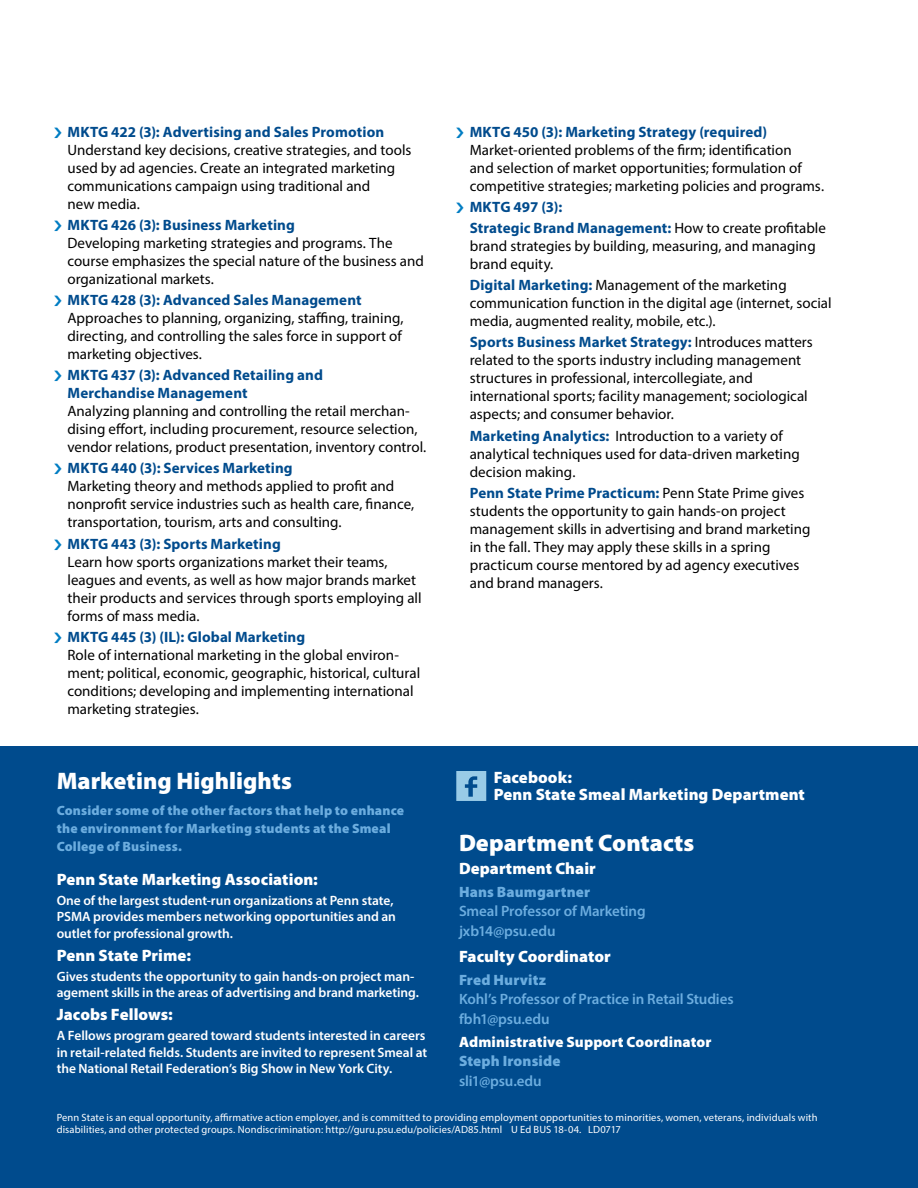
<style>
.page{position:relative;width:918px;height:1188px;background:#fff}
.page>*{position:absolute;margin:0;border:0;box-sizing:border-box;transform-origin:0 0}
.t1{font:900 24px "Myriad Pro";color:#fff}
.t2{font:900 16.5px/16.5px "Myriad Pro";letter-spacing:.005em;color:#fff}
.t3{font:15px/18px "Myriad Pro";color:#000}
.t4{font:700 15px/18px "Myriad Pro";letter-spacing:.005em;color:#004b8d}
.t5{font:600 15px/19.5px "Myriad Pro";letter-spacing:-.01em;color:#6caddf}
.t6{font:900 15px "Myriad Pro";letter-spacing:.01em;color:#6caddf}
.t7{font:900 15px "Myriad Pro";letter-spacing:.01em;color:#fff}
.t8{font:600 13.5px/16.5px "Myriad Pro";letter-spacing:-.005em;color:#fff}
.t9{font:900 13.5px/18px "Myriad Pro";letter-spacing:.01em;color:#6caddf}
.t10{font:10.5px/12px "Myriad Pro";letter-spacing:.01em;color:#fff}
.s1{font-weight:400;color:#000}
.s2{font-weight:700;color:#004b8d}
</style>
<div class="page">
<div style="left:0;top:746px;width:918px;height:442px;background:#004b8d"></div>
<svg style="left:456px;top:771px;width:30px;height:30px"></svg>
<p class="t4" style="left:68px;top:122px;width:318px">MKTG 422 (3): Advertising and Sales Promotion</p>
<p class="t3" style="left:68px;top:140px;width:345px">Understand key decisions, creative strategies, and tools used by ad agencies. Create an integrated marketing communications campaign using traditional and<br>new media.</p>
<p class="t4" style="left:68px;top:215px;width:229px">MKTG 426 (3): Business Marketing</p>
<p class="t3" style="left:68px;top:234px;width:358px">Developing marketing strategies and programs. The course emphasizes the special nature of the business and organizational markets.</p>
<p class="t4" style="left:68px;top:290px;width:296px">MKTG 428 (3): Advanced Sales Management</p>
<p class="t3" style="left:68px;top:309px;width:338px;text-align:justify">Approaches to planning, organizing, staffing, training, directing, and controlling the sales force in support of marketing objectives.</p>
<p class="t4" style="left:68px;top:366px;width:257px">MKTG 437 (3): Advanced Retailing and<br>Merchandise Management</p>
<p class="t3" style="left:68px;top:402px;width:360px">Analyzing planning and controlling the retail merchan&shy;dising effort, including procurement, resource selection, vendor relations, product presentation, inventory control.</p>
<p class="t4" style="left:68px;top:459px;width:227px">MKTG 440 (3): Services Marketing</p>
<p class="t3" style="left:68px;top:477px;width:348px">Marketing theory and methods applied to profit and nonprofit service industries such as health care, finance, transportation, tourism, arts and consulting.</p>
<p class="t4" style="left:68px;top:534px;width:215px">MKTG 443 (3): Sports Marketing</p>
<p class="t3" style="left:68px;top:552px;width:356px">Learn how sports organizations market their teams, leagues and events, as well as how major brands market their products and services through sports employing all forms of mass media.</p>
<p class="t4" style="left:68px;top:627px;width:239px">MKTG 445 (3) (IL): Global Marketing</p>
<p class="t3" style="left:68px;top:646px;width:354px">Role of international marketing in the global environ&shy;ment; political, economic, geographic, historical, cultural conditions; developing and implementing international marketing strategies.</p>
<h1 class="t1" style="left:57px;top:767px;width:237px">Marketing Highlights</h1>
<p class="t9" style="left:57px;top:801px;width:349px">Consider some of the other factors that help to enhance the environment for Marketing students at the Smeal<br>College of Business.</p>
<p class="t2" style="left:57px;top:871px;width:263px">Penn State Marketing Association:</p>
<p class="t8" style="left:57px;top:891px;width:341px">One of the largest student-run organizations at Penn state,<br>PSMA provides members networking opportunities and an outlet for professional growth.</p>
<p class="t2" style="left:57px;top:947px;width:136px">Penn State Prime:</p>
<p class="t8" style="left:57px;top:967px;width:364px">Gives students the opportunity to gain hands-on project man&shy;agement skills in the areas of advertising and brand marketing.</p>
<p class="t2" style="left:57px;top:1007px;width:118px">Jacobs Fellows:</p>
<p class="t8" style="left:57px;top:1027px;width:372px;text-align:justify">A Fellows program geared toward students interested in careers in retail-related fields. Students are invited to represent Smeal at the National Retail Federation’s Big Show in New York City.</p>
<p class="t4" style="left:470px;top:122px;width:299px">MKTG 450 (3): Marketing Strategy (required)</p>
<p class="t3" style="left:470px;top:140px;width:356px">Market-oriented problems of the firm; identification<br>and selection of market opportunities; formulation of competitive strategies; marketing policies and programs.</p>
<p class="t4" style="left:470px;top:196px;width:358px;line-height:21.3px">MKTG 497 (3):<br>Strategic Brand Management: <span class="s1">How to create profitable</span></p>
<p class="t3" style="left:470px;top:237px;width:347px">brand strategies by building, measuring, and managing brand equity.</p>
<p class="t3" style="left:470px;top:276px;width:363px"><span class="s2">Digital Marketing:</span> Management of the marketing communication function in the digital age (internet, social media, augmented reality, mobile, etc.).</p>
<p class="t3" style="left:470px;top:333px;width:345px"><span class="s2">Sports Business Market Strategy:</span> Introduces matters related to the sports industry including management structures in professional, intercollegiate, and international sports; facility management; sociological aspects; and consumer behavior.</p>
<p class="t3" style="left:470px;top:426px;width:331px"><span class="s2">Marketing Analytics:</span> Introduction to a variety of analytical techniques used for data-driven marketing decision making.</p>
<p class="t3" style="left:470px;top:484px;width:342px"><span class="s2">Penn State Prime Practicum:</span> Penn State Prime gives students the opportunity to gain hands-on project management skills in advertising and brand marketing in the fall. They may apply these skills in a spring practicum course mentored by ad agency executives and brand managers.</p>
<p class="t2" style="left:494px;top:770px;width:313px">Facebook:<br>Penn State Smeal Marketing Department</p>
<h1 class="t1" style="left:459px;top:830px;width:237px">Department Contacts</h1>
<p class="t2" style="left:459px;top:860px;width:138px">Department Chair</p>
<p class="t6" style="left:459px;top:883px;width:133px">Hans Baumgartner</p>
<p class="t5" style="left:459px;top:901px;width:188px">Smeal Professor of Marketing jxb14@psu.edu</p>
<p class="t2" style="left:459px;top:948px;width:153px">Faculty Coordinator</p>
<p class="t6" style="left:459px;top:971px;width:89px">Fred Hurvitz</p>
<p class="t5" style="left:459px;top:989px;width:276px">Kohl’s Professor of Practice in Retail Studies fbh1@psu.edu</p>
<p class="t7" style="left:459px;top:1033px;width:254px">Administrative Support Coordinator</p>
<p class="t6" style="left:459px;top:1053px;width:103px">Steph Ironside</p>
<p class="t5" style="left:459px;top:1071px;width:84px">sli1@psu.edu</p>
<p class="t10" style="left:57px;top:1111px;width:762px">Penn State is an equal opportunity, affirmative action employer, and is committed to providing employment opportunities to minorities, women, veterans, individuals with disabilities, and other protected groups. Nondiscrimination: http://guru.psu.edu/policies/AD85.html U Ed BUS 18-04. LD0717</p>
</div>
